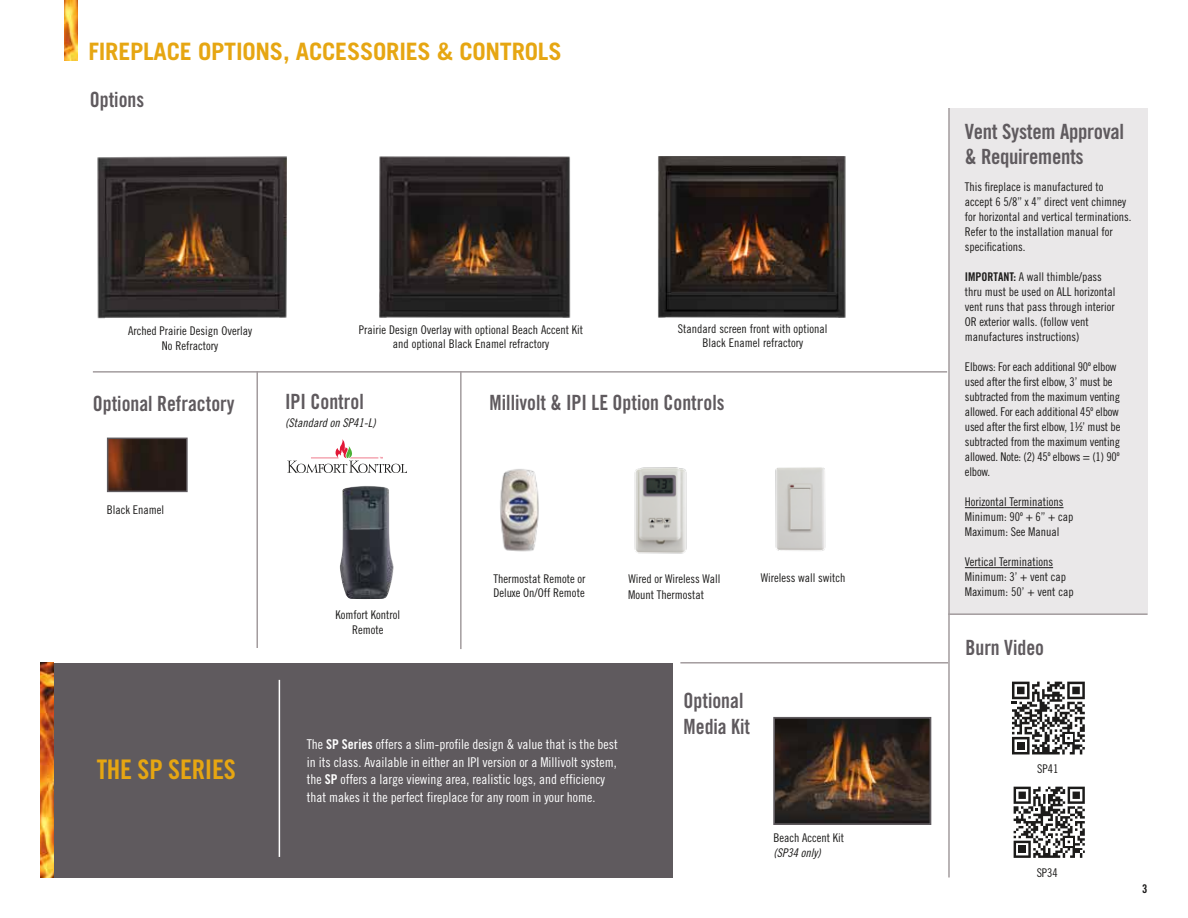
<style>
.page{position:relative;width:1188px;height:918px;background:#fff}
.page>*{position:absolute;margin:0;border:0;box-sizing:border-box;transform-origin:0 0}
.t1{font:27px "Trade Gothic Bold Cond Twenty";letter-spacing:-.01em;color:#e6a612}
.t2{font:700 24px "Trade Gothic";letter-spacing:-.01em;color:#e6a612}
.t3{font:21px/25.2px "Trade Gothic Bold Cond Twenty";color:#5f5a5e;scale:.95 1}
.t4{font:21px/25.2px "Trade Gothic Bold Cond Twenty";color:#5f5a5e}
.t5{font:13.5px/18px "Trade Gothic Cond Eighteen";color:#fff}
.t6{font:12px/15px "Trade Gothic Cond Eighteen";color:#1c1b1a}
.t7{font:12px "Trade Gothic Cond Eighteen Obl";color:#1c1b1a}
.t8{font:12px "Trade Gothic Bold Cond Twenty";color:#1c1b1a}
.s1{font-family:"Trade Gothic Bold Cond Twenty"}
</style>
<div class="page">
<div style="left:949px;top:108px;width:199px;height:507px;background:#eae8e9"></div>
<img style="left:64px;top:0;width:13px;height:61px">
<hr style="left:680px;top:662px;width:268px;height:2px;background:#a39c9e">
<hr style="left:93px;top:371px;width:854px;height:2px;background:#a39c9e">
<hr style="left:948px;top:613px;width:199px;height:2px;background:#a39c9e">
<hr style="left:460px;top:371px;width:2px;height:278px;background:#a39c9e">
<hr style="left:256px;top:371px;width:2px;height:277px;background:#a39c9e">
<img style="left:110px;top:441px;width:75px;height:48px">
<div style="left:107px;top:438px;width:81px;height:54px;border:2px solid #5f5a5e"></div>
<hr style="left:965px;top:507px;width:99px;height:1px;background:#1c1b1a">
<hr style="left:965px;top:567px;width:88px;height:1px;background:#1c1b1a">
<hr style="left:948px;top:108px;width:2px;height:770px;background:#a39c9e">
<svg style="left:1013px;top:786px;width:72px;height:72px"></svg>
<svg style="left:1014px;top:787px;width:71px;height:71px"></svg>
<img style="left:776px;top:720px;width:152px;height:102px">
<div style="left:773px;top:717px;width:158px;height:108px;border:2px solid #5f5a5e"></div>
<img style="left:97px;top:156px;width:190px;height:162px">
<img style="left:379px;top:156px;width:192px;height:162px">
<img style="left:658px;top:156px;width:188px;height:161px">
<svg style="left:1011px;top:681px;width:74px;height:74px"></svg>
<svg style="left:1012px;top:682px;width:73px;height:72px"></svg>
<img style="left:340px;top:486px;width:54px;height:113px">
<svg style="left:287px;top:439px;width:120px;height:34px"></svg>
<div style="left:40px;top:663px;width:633px;height:215px;background:#5f5a5e"></div>
<img style="left:40px;top:663px;width:13px;height:215px">
<hr style="left:279px;top:680px;width:1px;height:177px;background:#fff">
<img style="left:500px;top:469px;width:39px;height:83px">
<img style="left:634px;top:467px;width:53px;height:87px">
<img style="left:775px;top:467px;width:51px;height:84px">
<h2 class="t2" style="left:88px;top:37px;width:475px">FIREPLACE OPTIONS, ACCESSORIES &amp; CONTROLS</h2>
<h3 class="t3" style="left:90px;top:86px;width:59px">Options</h3>
<p class="t6" style="left:128px;top:324px;width:126px;line-height:14.4px;text-align:center">Arched Prairie Design Overlay<br>No Refractory</p>
<p class="t6" style="left:359px;top:322px;width:226px;line-height:14.4px;text-align:center">Prairie Design Overlay with optional Beach Accent Kit and optional Black Enamel refractory</p>
<p class="t6" style="left:678px;top:321px;width:151px;line-height:14.4px;text-align:center">Standard screen front with optional<br>Black Enamel refractory</p>
<h3 class="t3" style="left:93px;top:391px;width:151px">Optional Refractory</h3>
<p class="t6" style="left:107px;top:503px;width:59px">Black Enamel</p>
<h1 class="t1" style="left:97px;top:753px;width:141px">THE SP SERIES</h1>
<h3 class="t3" style="left:285px;top:389px;width:84px">IPI Control</h3>
<p class="t7" style="left:285px;top:416px;width:92px">(Standard on SP41-L)</p>
<p class="t6" style="left:335px;top:608px;width:66px;line-height:14.4px;text-align:center">Komfort Kontrol<br>Remote</p>
<h3 class="t3" style="left:490px;top:389px;width:249px">Millivolt &amp; IPI LE Option Controls</h3>
<p class="t6" style="left:493px;top:571px;width:94px;line-height:14.4px">Thermostat Remote or<br>Deluxe On/Off Remote</p>
<p class="t6" style="left:761px;top:570px;width:86px">Wireless wall switch</p>
<p class="t6" style="left:628px;top:570px;width:94px;line-height:15.9px">Wired or Wireless Wall<br>Mount Thermostat</p>
<h3 class="t3" style="left:684px;top:688px;width:71px">Optional<br>Media Kit</h3>
<p class="t5" style="left:307px;top:735px;width:313px">The <span class="s1">SP Series</span> offers a slim-profile design &amp; value that is the best in its class. Available in either an IPI version or a Millivolt system, the <span class="s1">SP</span> offers a large viewing area, realistic logs, and efficiency that makes it the perfect fireplace for any room in your home.</p>
<p class="t6" style="left:774px;top:830px;width:72px">Beach Accent Kit</p>
<p class="t7" style="left:774px;top:845px;width:49px">(SP34 only)</p>
<h3 class="t4" style="left:965px;top:118px;width:161px">Vent System Approval &amp; Requirements</h3>
<p class="t6" style="left:965px;top:180px;width:168px">This fireplace is manufactured to accept 6 5/8” x 4” direct vent chimney for horizontal and vertical terminations.<br>Refer to the installation manual for specifications.</p>
<p class="t6" style="left:965px;top:270px;width:152px"><span class="s1">IMPORTANT:</span> A wall thimble/pass thru must be used on ALL horizontal vent runs that pass through interior<br>OR exterior walls. (follow vent manufactures instructions)</p>
<p class="t6" style="left:965px;top:360px;width:157px">Elbows: For each additional 90º elbow used after the first elbow, 3’ must be subtracted from the maximum venting allowed. For each additional 45º elbow used after the first elbow, 1½’ must be subtracted from the maximum venting allowed. Note: (2) 45º elbows = (1) 90º elbow.</p>
<p class="t6" style="left:965px;top:495px;width:110px">Horizontal Terminations<br>Minimum: 90º + 6” + cap<br>Maximum: See Manual</p>
<p class="t6" style="left:965px;top:555px;width:110px">Vertical Terminations<br>Minimum: 3’ + vent cap<br>Maximum: 50’ + vent cap</p>
<h3 class="t3" style="left:966px;top:635px;width:84px">Burn Video</h3>
<p class="t6" style="left:1037px;top:761px;width:23px">SP41</p>
<p class="t6" style="left:1037px;top:865px;width:23px">SP34</p>
<p class="t8" style="left:1142px;top:881px;width:7px">3</p>
</div>
